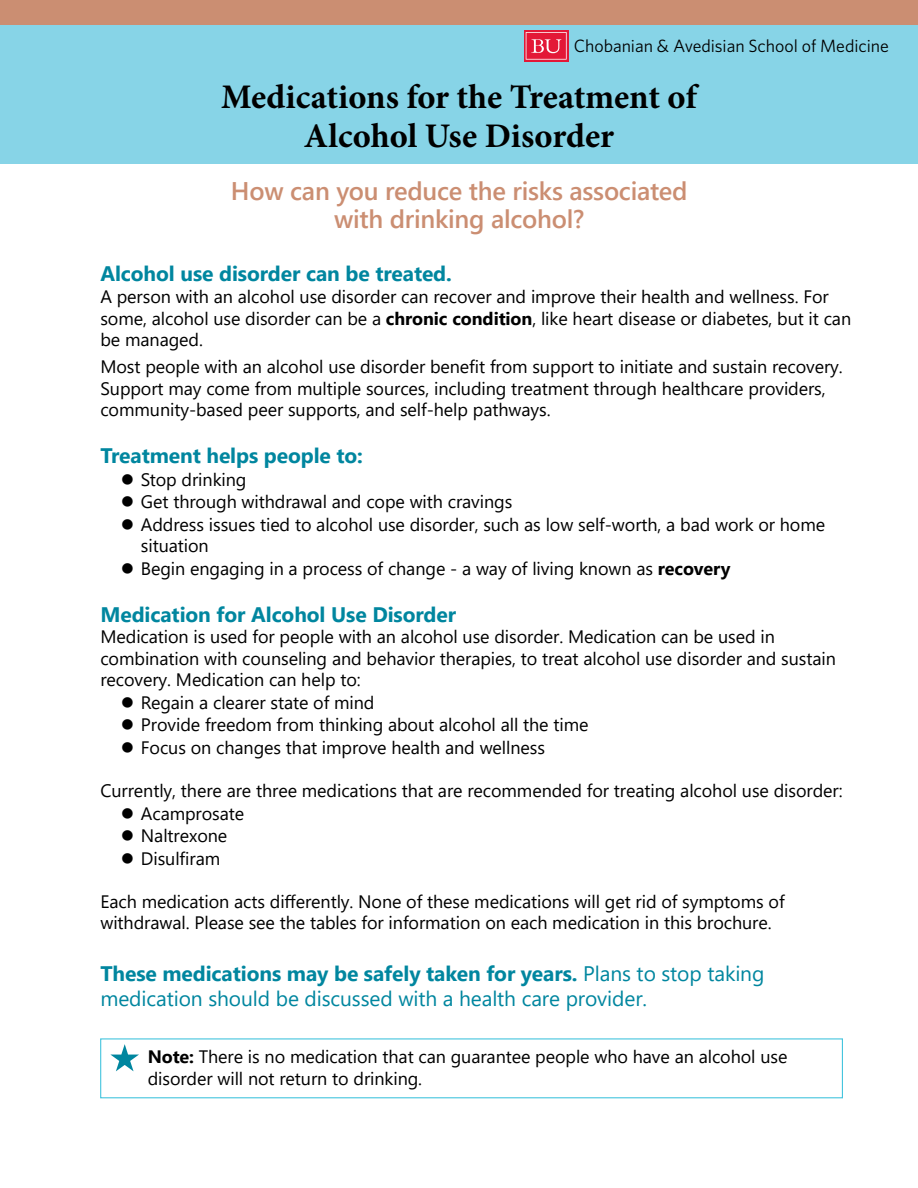
<style>
.page{position:relative;width:918px;height:1188px;background:#fff}
.page>*{position:absolute;margin:0;border:0;box-sizing:border-box;transform-origin:0 0}
.t1{font:700 34.5px/39px "Minion Pro";color:#000;text-align:center}
.t2{font:600 25.5px/28.5px "Segoe UI";letter-spacing:-.01em;color:#cb8e72;text-align:center}
.t3{font:21px/25.2px "Segoe UI";letter-spacing:-.005em;color:#00869f}
.t4{font:700 21px "Segoe UI";letter-spacing:-.005em;color:#00869f}
.t5{font:18px/21.6px "Segoe UI";letter-spacing:-.005em;color:#000}
.t6{font:17.85px "Whitney";letter-spacing:-.005em;color:#000}
.s1{font-weight:700}
</style>
<div class="page">
<div style="left:0;top:24px;width:918px;height:140px;background:#87d4e7"></div>
<div style="left:0;top:0;width:918px;height:24px;background:#cb8e72"></div>
<svg style="left:110px;top:1044px;width:29px;height:27px"></svg>
<div style="left:100px;top:1038px;width:743px;height:60px;border:1px solid #46c5de"></div>
<svg style="left:524px;top:30px;width:45px;height:31px"></svg>
<svg style="left:526px;top:32px;width:41px;height:28px"></svg>
<p class="t6" style="left:574px;top:34px;width:316px">Chobanian &amp; Avedisian School of Medicine</p>
<h1 class="t1" style="left:221px;top:77px;width:477px">Medications for the Treatment of<br>Alcohol Use Disorder</h1>
<h2 class="t2" style="left:231px;top:174px;width:458px">How can you reduce the risks associated with drinking alcohol?</h2>
<p class="t4" style="left:100px;top:254px;width:353px">Alcohol use disorder can be treated.</p>
<p class="t5" style="left:100px;top:284px;width:752px">A person with an alcohol use disorder can recover and improve their health and wellness. For some, alcohol use disorder can be a <span class="s1">chronic condition</span>, like heart disease or diabetes, but it can be managed.</p>
<p class="t5" style="left:100px;top:354px;width:744px">Most people with an alcohol use disorder benefit from support to initiate and sustain recovery.<br>Support may come from multiple sources, including treatment through healthcare providers, community-based peer supports, and self-help pathways.</p>
<p class="t4" style="left:100px;top:436px;width:264px">Treatment helps people to:</p>
<p class="t5" style="left:141px;top:467px;width:686px;line-height:22.2px">Stop drinking<br>Get through withdrawal and cope with cravings<br>Address issues tied to alcohol use disorder, such as low self-worth, a bad work or home situation<br>Begin engaging in a process of change - a way of living known as <span class="s1">recovery</span></p>
<p class="t4" style="left:100px;top:594px;width:357px">Medication for Alcohol Use Disorder</p>
<p class="t5" style="left:100px;top:624px;width:676px">Medication is used for people with an alcohol use disorder. Medication can be used in</p>
<p class="t5" style="left:100px;top:646px;width:737px">combination with counseling and behavior therapies, to treat alcohol use disorder and sustain</p>
<p class="t5" style="left:100px;top:668px;width:262px">recovery. Medication can help to:</p>
<p class="t5" style="left:141px;top:690px;width:235px">Regain a clearer state of mind</p>
<p class="t5" style="left:141px;top:713px;width:449px">Provide freedom from thinking about alcohol all the time</p>
<p class="t5" style="left:141px;top:735px;width:406px">Focus on changes that improve health and wellness</p>
<p class="t5" style="left:141px;top:778px;width:703px;line-height:22.5px;text-indent:-40px">Currently, there are three medications that are recommended for treating alcohol use disorder:<br>Acamprosate<br>Naltrexone<br>Disulfiram</p>
<p class="t5" style="left:100px;top:889px;width:686px">Each medication acts differently. None of these medications will get rid of symptoms of withdrawal. Please see the tables for information on each medication in this brochure.</p>
<p class="t3" style="left:100px;top:959px;width:666px"><span class="s1">These medications may be safely taken for years.</span> Plans to stop taking medication should be discussed with a health care provider.</p>
<p class="t5" style="left:148px;top:1044px;width:641px"><span class="s1">Note:</span> There is no medication that can guarantee people who have an alcohol use disorder will not return to drinking.</p>
</div>
